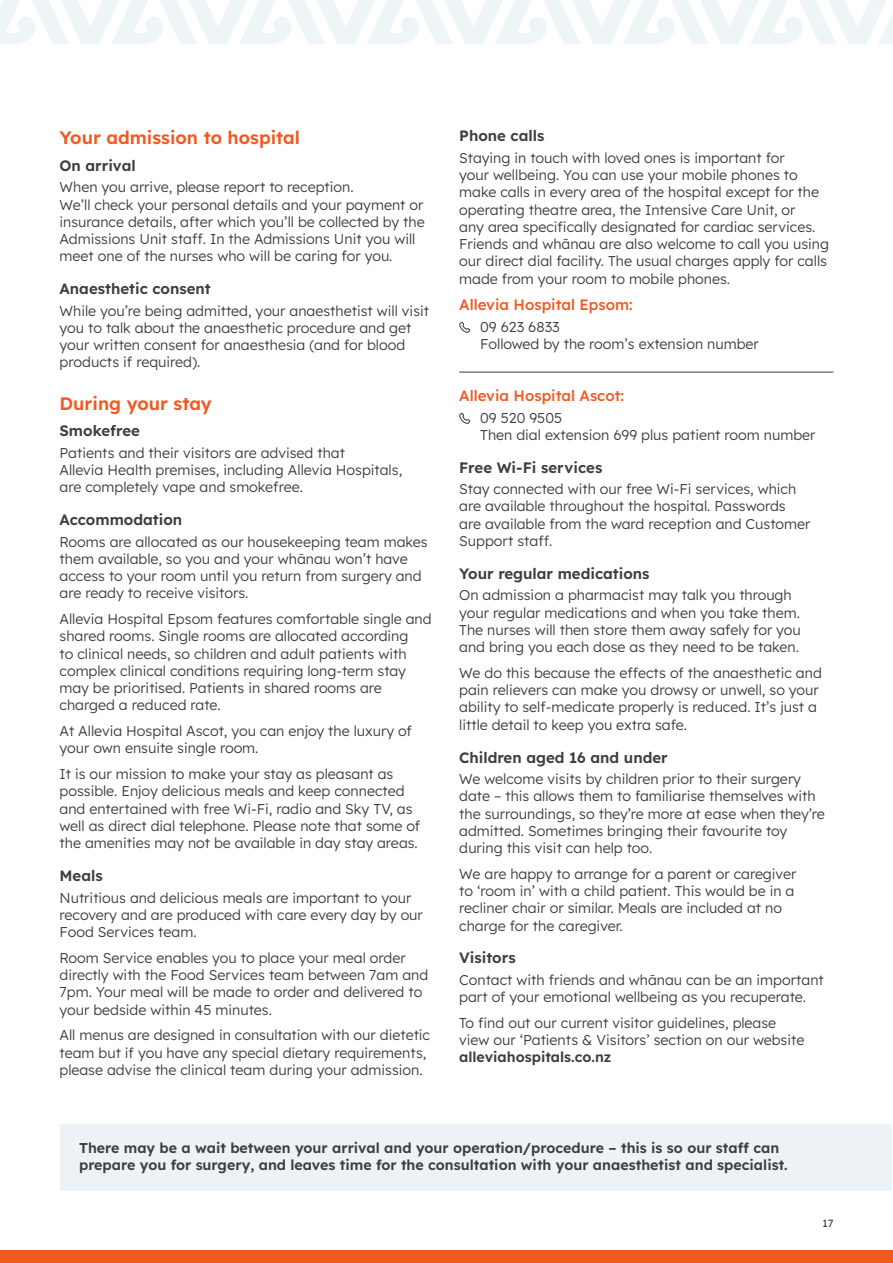
<style>
.page{position:relative;width:893px;height:1263px;background:#fff}
.page>*{position:absolute;margin:0;border:0;box-sizing:border-box;transform-origin:0 0}
.Orange_subheading_12_14{font:600 18px "Lexend";color:#f15921}
.Grey_subheading_10_12{font:600 15px "Lexend";color:#3e3e3f}
.small_orange_subheading_10_12{font:500 15px "Lexend";color:#f15921}
.body_copy_9_5_11_5{font:300 14.25px/17.2px "Lexend";color:#3e3e3f}
.HHL_Body_Copy_9_12{font:600 14.25px/17.2px "Lexend";color:#3e3e3f}
.t1{font:10.5px "Lexend";color:#3e3e3f}
.s1{font-weight:600}
</style>
<div class="page">
<svg style="left:459px;top:322px;width:11px;height:11px"></svg>
<hr style="left:459px;top:372px;width:374px;height:1px;background:#3e3e3f">
<svg style="left:459px;top:413px;width:11px;height:11px"></svg>
<div style="left:60px;top:1124px;width:831px;height:67px;background:#ecf2f5"></div>
<div style="left:0;top:1250px;width:893px;height:13px;background:#f15921"></div>
<svg style="left:0;top:0;width:893px;height:44px"></svg>
<p class="Orange_subheading_12_14" style="left:60px;top:124px;width:242px">Your admission to hospital</p>
<p class="Grey_subheading_10_12" style="left:60px;top:154px;width:78px">On arrival</p>
<p class="body_copy_9_5_11_5" style="left:60px;top:178px;width:367px">When you arrive, please report to reception.<br>We’ll check your personal details and your payment or insurance details, after which you’ll be collected by the Admissions Unit staff. In the Admissions Unit you will meet one of the nurses who will be caring for you.</p>
<p class="Grey_subheading_10_12" style="left:60px;top:277px;width:153px">Anaesthetic consent</p>
<p class="body_copy_9_5_11_5" style="left:60px;top:301px;width:371px">While you’re being admitted, your anaesthetist will visit you to talk about the anaesthetic procedure and get your written consent for anaesthesia (and for blood products if required).</p>
<p class="Orange_subheading_12_14" style="left:60px;top:389px;width:154px">During your stay</p>
<p class="Grey_subheading_10_12" style="left:60px;top:419px;width:82px">Smokefree</p>
<p class="body_copy_9_5_11_5" style="left:60px;top:443px;width:344px">Patients and their visitors are advised that<br>Allevia Health premises, including Allevia Hospitals, are completely vape and smokefree.</p>
<p class="Grey_subheading_10_12" style="left:60px;top:508px;width:124px">Accommodation</p>
<p class="body_copy_9_5_11_5" style="left:60px;top:532px;width:370px">Rooms are allocated as our housekeeping team makes them available, so you and your whānau won’t have access to your room until you return from surgery and are ready to receive visitors.</p>
<p class="body_copy_9_5_11_5" style="left:60px;top:609px;width:374px">Allevia Hospital Epsom features comfortable single and shared rooms. Single rooms are allocated according<br>to clinical needs, so children and adult patients with complex clinical conditions requiring long-term stay may be prioritised. Patients in shared rooms are charged a reduced rate.</p>
<p class="body_copy_9_5_11_5" style="left:60px;top:721px;width:354px">At Allevia Hospital Ascot, you can enjoy the luxury of your own ensuite single room.</p>
<p class="body_copy_9_5_11_5" style="left:60px;top:764px;width:362px">It is our mission to make your stay as pleasant as possible. Enjoy delicious meals and keep connected and entertained with free Wi-Fi, radio and Sky TV, as well as direct dial telephone. Please note that some of the amenities may not be available in day stay areas.</p>
<p class="Grey_subheading_10_12" style="left:60px;top:864px;width:45px">Meals</p>
<p class="body_copy_9_5_11_5" style="left:60px;top:888px;width:365px">Nutritious and delicious meals are important to your recovery and are produced with care every day by our<br>Food Services team.</p>
<p class="body_copy_9_5_11_5" style="left:60px;top:948px;width:370px">Room Service enables you to place your meal order directly with the Food Services team between 7am and 7pm. Your meal will be made to order and delivered to your bedside within 45 minutes.</p>
<p class="body_copy_9_5_11_5" style="left:60px;top:1026px;width:372px">All menus are designed in consultation with our dietetic team but if you have any special dietary requirements, please advise the clinical team during your admission.</p>
<p class="Grey_subheading_10_12" style="left:459px;top:124px;width:87px">Phone calls</p>
<p class="body_copy_9_5_11_5" style="left:459px;top:148px;width:371px">Staying in touch with loved ones is important for<br>your wellbeing. You can use your mobile phones to make calls in every area of the hospital except for the operating theatre area, the Intensive Care Unit, or<br>any area specifically designated for cardiac services.<br>Friends and whānau are also welcome to call you using our direct dial facility. The usual charges apply for calls made from your room to mobile phones.</p>
<p class="small_orange_subheading_10_12" style="left:459px;top:293px;width:175px">Allevia Hospital Epsom:</p>
<p class="body_copy_9_5_11_5" style="left:480px;top:317px;width:280px">09 623 6833<br>Followed by the room’s extension number</p>
<p class="small_orange_subheading_10_12" style="left:459px;top:384px;width:166px">Allevia Hospital Ascot:</p>
<p class="body_copy_9_5_11_5" style="left:480px;top:408px;width:337px">09 520 9505<br>Then dial extension 699 plus patient room number</p>
<p class="Grey_subheading_10_12" style="left:459px;top:456px;width:145px">Free Wi-Fi services</p>
<p class="body_copy_9_5_11_5" style="left:459px;top:480px;width:353px">Stay connected with our free Wi-Fi services, which are available throughout the hospital. Passwords are available from the ward reception and Customer Support staff.</p>
<p class="Grey_subheading_10_12" style="left:459px;top:562px;width:192px">Your regular medications</p>
<p class="body_copy_9_5_11_5" style="left:459px;top:586px;width:343px">On admission a pharmacist may talk you through your regular medications and when you take them.<br>The nurses will then store them away safely for you and bring you each dose as they need to be taken.</p>
<p class="body_copy_9_5_11_5" style="left:459px;top:663px;width:364px">We do this because the effects of the anaesthetic and pain relievers can make you drowsy or unwell, so your ability to self-medicate properly is reduced. It’s just a little detail to keep you extra safe.</p>
<p class="Grey_subheading_10_12" style="left:459px;top:746px;width:210px">Children aged 16 and under</p>
<p class="body_copy_9_5_11_5" style="left:459px;top:769px;width:367px">We welcome visits by children prior to their surgery date – this allows them to familiarise themselves with the surroundings, so they’re more at ease when they’re admitted. Sometimes bringing their favourite toy during this visit can help too.</p>
<p class="body_copy_9_5_11_5" style="left:459px;top:864px;width:339px">We are happy to arrange for a parent or caregiver to ‘room in’ with a child patient. This would be in a recliner chair or similar. Meals are included at no charge for the caregiver.</p>
<p class="Grey_subheading_10_12" style="left:459px;top:946px;width:58px">Visitors</p>
<p class="body_copy_9_5_11_5" style="left:459px;top:970px;width:366px">Contact with friends and whānau can be an important part of your emotional wellbeing as you recuperate.</p>
<p class="body_copy_9_5_11_5" style="left:459px;top:1013px;width:347px">To find out our current visitor guidelines, please view our ‘Patients &amp; Visitors’ section on our website <span class="s1">alleviahospitals.co.nz</span></p>
<p class="HHL_Body_Copy_9_12" style="left:79px;top:1138px;width:710px">There may be a wait between your arrival and your operation/procedure – this is so our staff can prepare you for surgery, and leaves time for the consultation with your anaesthetist and specialist.</p>
<p class="t1" style="left:822px;top:1216px;width:12px">17</p>
</div>
